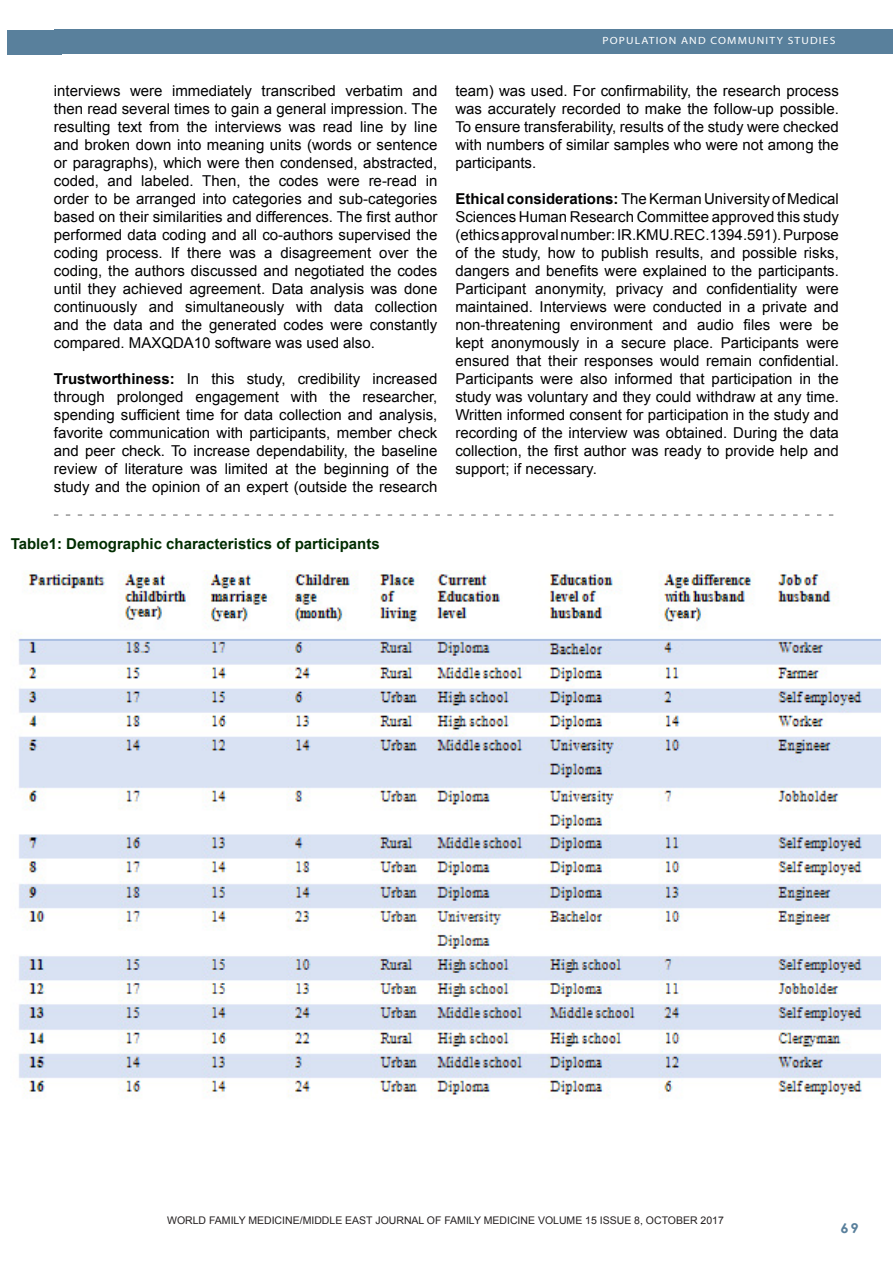
<style>
.page{position:relative;width:893px;height:1263px;background:#fff}
.page>*{position:absolute;margin:0;border:0;box-sizing:border-box;transform-origin:0 0}
.Footnote_Text{font:15px/18px "Arial";color:#010102;text-align:justify}
.Footnote_Text-2{font:700 15px "Arial";color:#002d00}
.t1{font:700 13.5px "Century Gothic";color:#59809c;scale:1.1 1}
.Footnote_Text-3{font:10.5px "Arial";color:#231f20}
.t2{font:10.5px "Myriad";letter-spacing:.1em;color:#fff;scale:1.1 1}
.s1{font-weight:700}
</style>
<div class="page">
<div style="left:54px;top:30px;width:839px;height:24px;background:#59809c"></div>
<img style="left:18px;top:570px;width:863px;height:529px">
<div style="left:7px;top:31px;width:54px;height:24px;background:#59809c"></div>
<svg style="left:54px;top:515px;width:779px;height:1px"></svg>
<p class="Footnote_Text" style="left:54px;top:81px;width:385px">interviews were immediately transcribed verbatim and then read several times to gain a general impression. The resulting text from the interviews was read line by line and broken down into meaning units (words or sentence or paragraphs), which were then condensed, abstracted, coded, and labeled. Then, the codes were re-read in order to be arranged into categories and sub-categories based on their similarities and differences. The first author performed data coding and all co-authors supervised the coding process. If there was a disagreement over the coding, the authors discussed and negotiated the codes until they achieved agreement. Data analysis was done continuously and simultaneously with data collection and the data and the generated codes were constantly compared. MAXQDA10 software was used also.</p>
<p class="Footnote_Text" style="left:54px;top:369px;width:385px"><span class="s1">Trustworthiness:</span> In this study, credibility increased through prolonged engagement with the researcher, spending sufficient time for data collection and analysis, favorite communication with participants, member check and peer check. To increase dependability, the baseline review of literature was limited at the beginning of the study and the opinion of an expert (outside the research</p>
<p class="Footnote_Text-2" style="left:11px;top:534px;width:370px">Table1: Demographic characteristics of participants</p>
<p class="t2" style="left:602px;top:35px;width:213px">POPULATION AND COMMUNITY STUDIES</p>
<p class="Footnote_Text" style="left:455px;top:81px;width:385px">team) was used. For confirmability, the research process was accurately recorded to make the follow-up possible.<br>To ensure transferability, results of the study were checked with numbers of similar samples who were not among the participants.</p>
<p class="Footnote_Text" style="left:455px;top:189px;width:385px"><span class="s1">Ethical considerations:</span> The Kerman University of Medical Sciences Human Research Committee approved this study (ethics approval number: IR.KMU.REC.1394.591). Purpose of the study, how to publish results, and possible risks, dangers and benefits were explained to the participants.<br>Participant anonymity, privacy and confidentiality were maintained. Interviews were conducted in a private and non-threatening environment and audio files were be kept anonymously in a secure place. Participants were ensured that their responses would remain confidential.<br>Participants were also informed that participation in the study was voluntary and they could withdraw at any time.<br>Written informed consent for participation in the study and recording of the interview was obtained. During the data collection, the first author was ready to provide help and support; if necessary.</p>
<p class="Footnote_Text-3" style="left:167px;top:1214px;width:558px">WORLD FAMILY MEDICINE/MIDDLE EAST JOURNAL OF FAMILY MEDICINE VOLUME 15 ISSUE 8, OCTOBER 2017</p>
<p class="t1" style="left:840px;top:1218px;width:18px">69</p>
</div>
